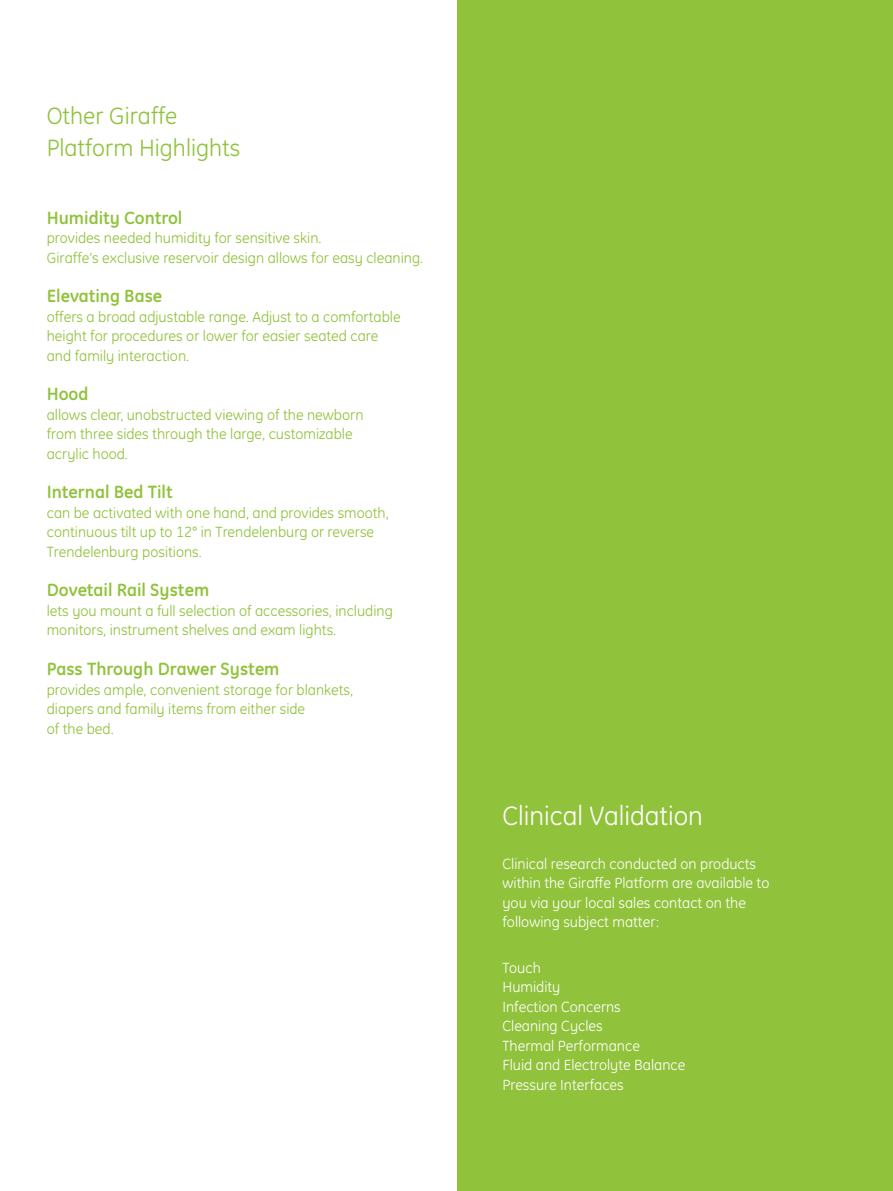
<style>
.page{position:relative;width:893px;height:1191px;background:#fff}
.page>*{position:absolute;margin:0;border:0;box-sizing:border-box;transform-origin:0 0}
.Body_Text{font:27px "GE Inspira";color:#fff}
.Body_Text-2{font:24px "GE Inspira";color:#90c23b}
.Subhead{font:700 18px "GE Inspira";color:#90c23b}
.Body_Text-3{font:15px/19.5px "GE Inspira";color:#90c23b}
.Body_Text-4{font:15px/19.5px "GE Inspira";color:#fff}
</style>
<div class="page">
<div style="left:457px;top:0;width:436px;height:1191px;background:#90c23b"></div>
<p class="Body_Text-2" style="left:47px;top:102px;width:132px">Other Giraffe</p>
<p class="Body_Text-2" style="left:47px;top:134px;width:195px">Platform Highlights</p>
<p class="Subhead" style="left:47px;top:206px;width:137px">Humidity Control</p>
<p class="Body_Text-3" style="left:47px;top:228px;width:378px">provides needed humidity for sensitive skin.<br>Giraffe’s exclusive reservoir design allows for easy cleaning.</p>
<p class="Subhead" style="left:47px;top:284px;width:117px">Elevating Base</p>
<p class="Body_Text-3" style="left:47px;top:307px;width:355px">offers a broad adjustable range. Adjust to a comfortable height for procedures or lower for easier seated care and family interaction.</p>
<p class="Subhead" style="left:47px;top:382px;width:43px">Hood</p>
<p class="Body_Text-3" style="left:47px;top:405px;width:318px">allows clear, unobstructed viewing of the newborn from three sides through the large, customizable acrylic hood.</p>
<p class="Subhead" style="left:47px;top:480px;width:127px">Internal Bed Tilt</p>
<p class="Body_Text-3" style="left:47px;top:503px;width:343px">can be activated with one hand, and provides smooth, continuous tilt up to 12° in Trendelenburg or reverse<br>Trendelenburg positions.</p>
<p class="Subhead" style="left:47px;top:579px;width:164px">Dovetail Rail System</p>
<p class="Body_Text-3" style="left:47px;top:601px;width:348px">lets you mount a full selection of accessories, including monitors, instrument shelves and exam lights.</p>
<p class="Subhead" style="left:47px;top:657px;width:234px">Pass Through Drawer System</p>
<p class="Body_Text-3" style="left:47px;top:679px;width:308px">provides ample, convenient storage for blankets, diapers and family items from either side<br>of the bed.</p>
<p class="Body_Text" style="left:502px;top:800px;width:202px">Clinical Validation</p>
<p class="Body_Text-4" style="left:502px;top:853px;width:268px">Clinical research conducted on products within the Giraffe Platform are available to you via your local sales contact on the following subject matter:</p>
<p class="Body_Text-4" style="left:502px;top:957px;width:184px">Touch<br>Humidity<br>Infection Concerns<br>Cleaning Cycles<br>Thermal Performance<br>Fluid and Electrolyte Balance<br>Pressure Interfaces</p>
</div>
